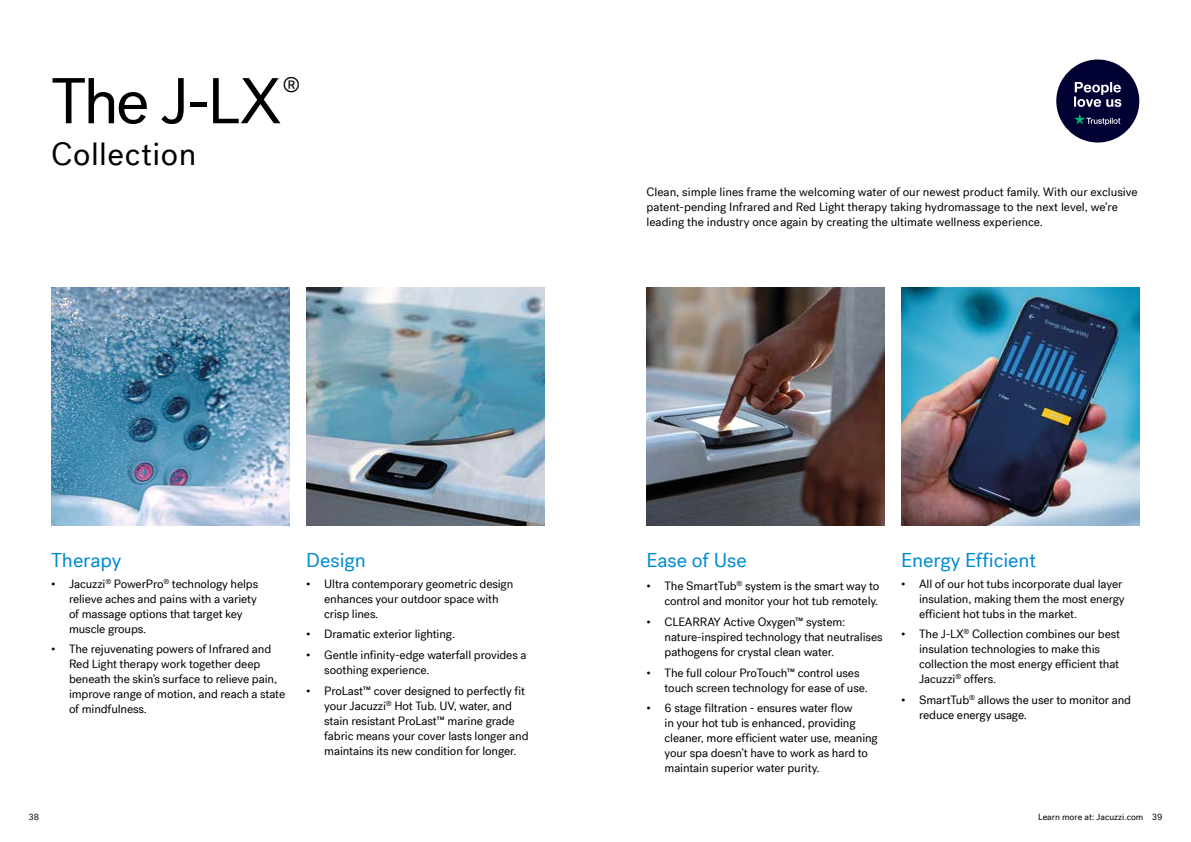
<style>
.page{position:relative;width:1191px;height:842px;background:#fff}
.page>*{position:absolute;margin:0;border:0;box-sizing:border-box;transform-origin:0 0}
.t1{font:64.5px "Post Grotesk";color:#000}
.t2{font:32px "Post Grotesk";letter-spacing:.015em;color:#000}
.t3{font:21px "Post Grotesk";color:#000}
.t4{font:20px "Post Grotesk";color:#008bd2}
.t5{font:12px/15px "Post Grotesk";letter-spacing:-.01em;color:#000}
.t6{font:9px "Post Grotesk";color:#000}
</style>
<div class="page">
<img style="left:51px;top:287px;width:238px;height:238px">
<img style="left:306px;top:287px;width:238px;height:238px">
<div style="left:1057px;top:60px;width:81px;height:82px;background:#000032;border-radius:50%"></div>
<div style="left:1056px;top:60px;width:83px;height:83px;border:2px solid #000032;border-radius:50%"></div>
<svg style="left:1074px;top:114px;width:46px;height:11px"></svg>
<svg style="left:1074px;top:82px;width:47px;height:25px"></svg>
<img style="left:901px;top:287px;width:238px;height:238px">
<img style="left:646px;top:287px;width:238px;height:238px">
<h1 class="t1" style="left:51px;top:63px;width:232px">The J-LX</h1>
<h3 class="t3" style="left:283px;top:72px;width:19px">®</h3>
<h2 class="t2" style="left:51px;top:136px;width:147px">Collection</h2>
<p class="t5" style="left:646px;top:185px;width:492px">Clean, simple lines frame the welcoming water of our newest product family. With our exclusive patent-pending Infrared and Red Light therapy taking hydromassage to the next level, we’re leading the industry once again by creating the ultimate wellness experience.</p>
<h3 class="t4" style="left:51px;top:548px;width:72px">Therapy</h3>
<p class="t5" style="left:69px;top:576px;width:191px;text-indent:-18px">• Jacuzzi<sup>®</sup> PowerPro<sup>®</sup> technology helps relieve aches and pains with a variety of massage options that target key muscle groups.</p>
<p class="t5" style="left:69px;top:642px;width:218px;text-indent:-18px">• The rejuvenating powers of Infrared and Red Light therapy work together deep beneath the skin’s surface to relieve pain, improve range of motion, and reach a state of mindfulness.</p>
<h3 class="t4" style="left:306px;top:548px;width:61px">Design</h3>
<p class="t5" style="left:324px;top:576px;width:191px;text-indent:-18px">• Ultra contemporary geometric design enhances your outdoor space with crisp lines.</p>
<p class="t5" style="left:306px;top:627px;width:150px">• Dramatic exterior lighting.</p>
<p class="t5" style="left:324px;top:647px;width:204px;text-indent:-18px">• Gentle infinity-edge waterfall provides a soothing experience.</p>
<p class="t5" style="left:324px;top:683px;width:206px;text-indent:-18px">• ProLast™ cover designed to perfectly fit your Jacuzzi<sup>®</sup> Hot Tub. UV, water, and stain resistant ProLast™ marine grade fabric means your cover lasts longer and maintains its new condition for longer.</p>
<p class="t6" style="left:28px;top:811px;width:12px">38</p>
<h3 class="t4" style="left:646px;top:548px;width:102px">Ease of Use</h3>
<p class="t5" style="left:646px;top:579px;width:234px;text-align:right">• The SmartTub<sup>®</sup> system is the smart way to control and monitor your hot tub remotely.</p>
<p class="t5" style="left:664px;top:614px;width:219px;text-indent:-18px">• CLEARRAY Active Oxygen™️ system: nature-inspired technology that neutralises pathogens for crystal clean water.</p>
<p class="t5" style="left:664px;top:665px;width:205px;text-indent:-18px">• The full colour ProTouch™ control uses touch screen technology for ease of use.</p>
<p class="t5" style="left:664px;top:701px;width:215px;text-indent:-18px">• 6 stage filtration - ensures water flow<br>in your hot tub is enhanced, providing cleaner, more efficient water use, meaning your spa doesn’t have to work as hard to maintain superior water purity.</p>
<h3 class="t4" style="left:901px;top:548px;width:136px">Energy Efficient</h3>
<p class="t5" style="left:919px;top:576px;width:207px;text-indent:-18px">• All of our hot tubs incorporate dual layer insulation, making them the most energy efficient hot tubs in the market.</p>
<p class="t5" style="left:919px;top:627px;width:202px;text-indent:-18px">• The J-LX<sup>®</sup> Collection combines our best insulation technologies to make this collection the most energy efficient that Jacuzzi<sup>®</sup> offers.</p>
<p class="t5" style="left:919px;top:692px;width:214px;text-indent:-18px">• SmartTub<sup>®</sup> allows the user to monitor and reduce energy usage.</p>
<p class="t6" style="left:1038px;top:811px;width:126px">Learn more at: Jacuzzi.com 39</p>
</div>
